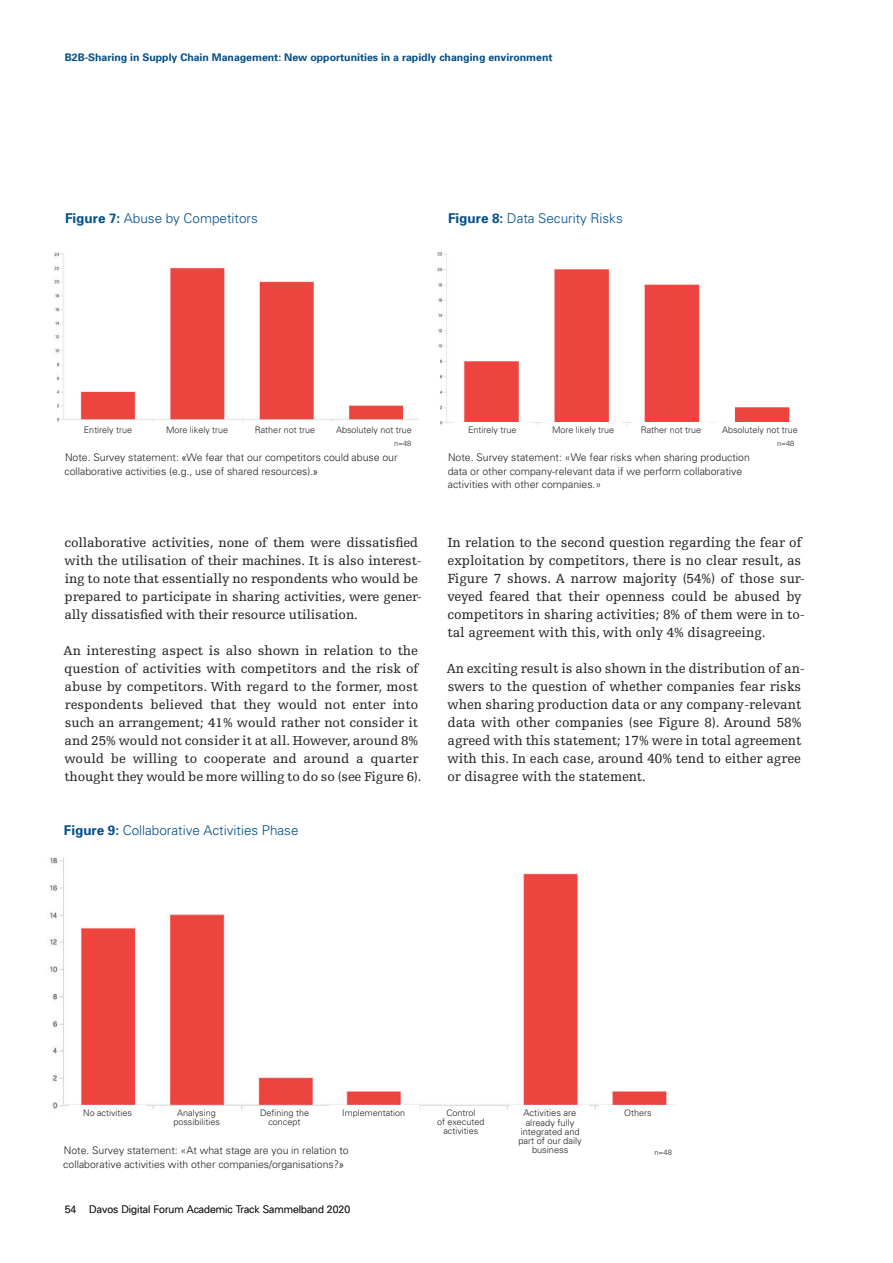
<style>
.page{position:relative;width:893px;height:1263px;background:#fff}
.page>*{position:absolute;margin:0;border:0;box-sizing:border-box;transform-origin:0 0}
.t1{font:13.95px/18px "Egyptienne FLT Std";color:#231f20}
.t2{font:13.5px/18px "Egyptienne FLT Std";letter-spacing:-.01em;color:#231f20}
.t3{font:300 13.5px "Univers";color:#004e89}
.t4{font:300 10.5px/13.5px "Univers";color:#231f20}
.t5{font:700 10.5px "Univers";color:#004e89}
.t6{font:300 9.3px/9.3px "Univers";color:#231f20;text-align:center}
.t7{font:300 9px/9px "Univers";color:#231f20;text-align:center}
.t8{font:300 7.5px "Univers";color:#231f20}
.s1{font-weight:700}
.s2{font-family:"Egyptienne FLT Std";font-weight:400}
</style>
<div class="page">
<img style="left:437px;top:252px;width:353px;height:173px">
<div style="left:454px;top:423px;width:76px;height:13px;background:#fff"></div>
<div style="left:545px;top:423px;width:76px;height:13px;background:#fff"></div>
<div style="left:632px;top:423px;width:77px;height:13px;background:#fff"></div>
<div style="left:715px;top:423px;width:90px;height:14px;background:#fff"></div>
<img style="left:54px;top:252px;width:365px;height:170px">
<img style="left:49px;top:858px;width:626px;height:252px">
<div style="left:69px;top:1106px;width:77px;height:13px;background:#fff"></div>
<div style="left:422px;top:1106px;width:77px;height:30px;background:#fff"></div>
<div style="left:158px;top:1106px;width:77px;height:21px;background:#fff"></div>
<div style="left:511px;top:1106px;width:78px;height:48px;background:#fff"></div>
<div style="left:246px;top:1106px;width:77px;height:21px;background:#fff"></div>
<div style="left:599px;top:1106px;width:77px;height:13px;background:#fff"></div>
<div style="left:329px;top:1106px;width:89px;height:14px;background:#fff"></div>
<p class="t5" style="left:65px;top:54px;width:489px">B2B-Sharing in Supply Chain Management: New opportunities in a rapidly changing environment</p>
<p class="t3" style="left:65px;top:213px;width:194px"><span class="s1">Figure 7:</span> Abuse by Competitors</p>
<p class="t3" style="left:448px;top:213px;width:176px"><span class="s1">Figure 8:</span> Data Security Risks</p>
<p class="t7" style="left:84px;top:426px;width:50px">Entirely true</p>
<p class="t7" style="left:166px;top:426px;width:64px">More likely true</p>
<p class="t7" style="left:255px;top:426px;width:62px">Rather not true</p>
<p class="t7" style="left:336px;top:426px;width:77px">Absolutely not true</p>
<p class="t7" style="left:468px;top:426px;width:50px">Entirely true</p>
<p class="t7" style="left:552px;top:426px;width:64px">More likely true</p>
<p class="t7" style="left:641px;top:426px;width:62px">Rather not true</p>
<p class="t7" style="left:722px;top:426px;width:77px">Absolutely not true</p>
<p class="t8" style="left:394px;top:441px;width:19px">n=48</p>
<p class="t8" style="left:777px;top:441px;width:19px">n=48</p>
<p class="t4" style="left:64px;top:452px;width:335px">Note. Survey statement: <span class="s2">«</span>We fear that our competitors could abuse our collaborative activities (e.g., use of shared resources).<span class="s2">»</span></p>
<p class="t4" style="left:448px;top:452px;width:304px">Note. Survey statement: «We fear risks when sharing production data or other company-relevant data if we perform collaborative activities with other companies.»</p>
<p class="t2" style="left:64px;top:535px;width:359px">collaborative activities, none of them were dissatisfied with the utilisation of their machines. It is also interest&shy;ing to note that essentially no respondents who would be prepared to participate in sharing activities, were gener&shy;ally dissatisfied with their resource utilisation.</p>
<p class="t2" style="left:64px;top:643px;width:359px">An interesting aspect is also shown in relation to the question of activities with competitors and the risk of abuse by competitors. With regard to the former, most respondents believed that they would not enter into such an arrangement; 41% would rather not consider it and 25% would not consider it at all. However, around 8% would be willing to cooperate and around a quarter thought they would be more willing to do so (see Figure 6).</p>
<p class="t1" style="left:447px;top:535px;width:359px">In relation to the second question regarding the fear of exploitation by competitors, there is no clear result, as Figure 7 shows. A narrow majority (54%) of those sur&shy;veyed feared that their openness could be abused by competitors in sharing activities; 8% of them were in to&shy;tal agreement with this, with only 4% disagreeing.</p>
<p class="t1" style="left:447px;top:661px;width:360px">An exciting result is also shown in the distribution of an&shy;swers to the question of whether companies fear risks when sharing production data or any company-relevant data with other companies (see Figure 8). Around 58% agreed with this statement; 17% were in total agreement with this. In each case, around 40% tend to either agree or disagree with the statement.</p>
<p class="t3" style="left:64px;top:825px;width:236px"><span class="s1">Figure 9:</span> Collaborative Activities Phase</p>
<p class="t7" style="left:83px;top:1109px;width:50px">No activities</p>
<p class="t7" style="left:437px;top:1109px;width:49px">Control<br>of executed activities</p>
<p class="t7" style="left:260px;top:1109px;width:50px">Defining the concept</p>
<p class="t7" style="left:342px;top:1109px;width:64px">Implementation</p>
<p class="t7" style="left:624px;top:1109px;width:29px">Others</p>
<p class="t7" style="left:173px;top:1109px;width:48px">Analysing possibilities</p>
<p class="t6" style="left:518px;top:1109px;width:65px">Activities are already fully integrated and part of our daily business</p>
<p class="t4" style="left:63px;top:1145px;width:287px">Note. Survey statement: «At what stage are you in relation to collaborative activities with other companies/organisations?<span class="s2">»</span></p>
<p class="t8" style="left:654px;top:1150px;width:19px">n=48</p>
<p class="t4" style="left:65px;top:1203px;width:287px">54 Davos Digital Forum Academic Track Sammelband 2020</p>
</div>
